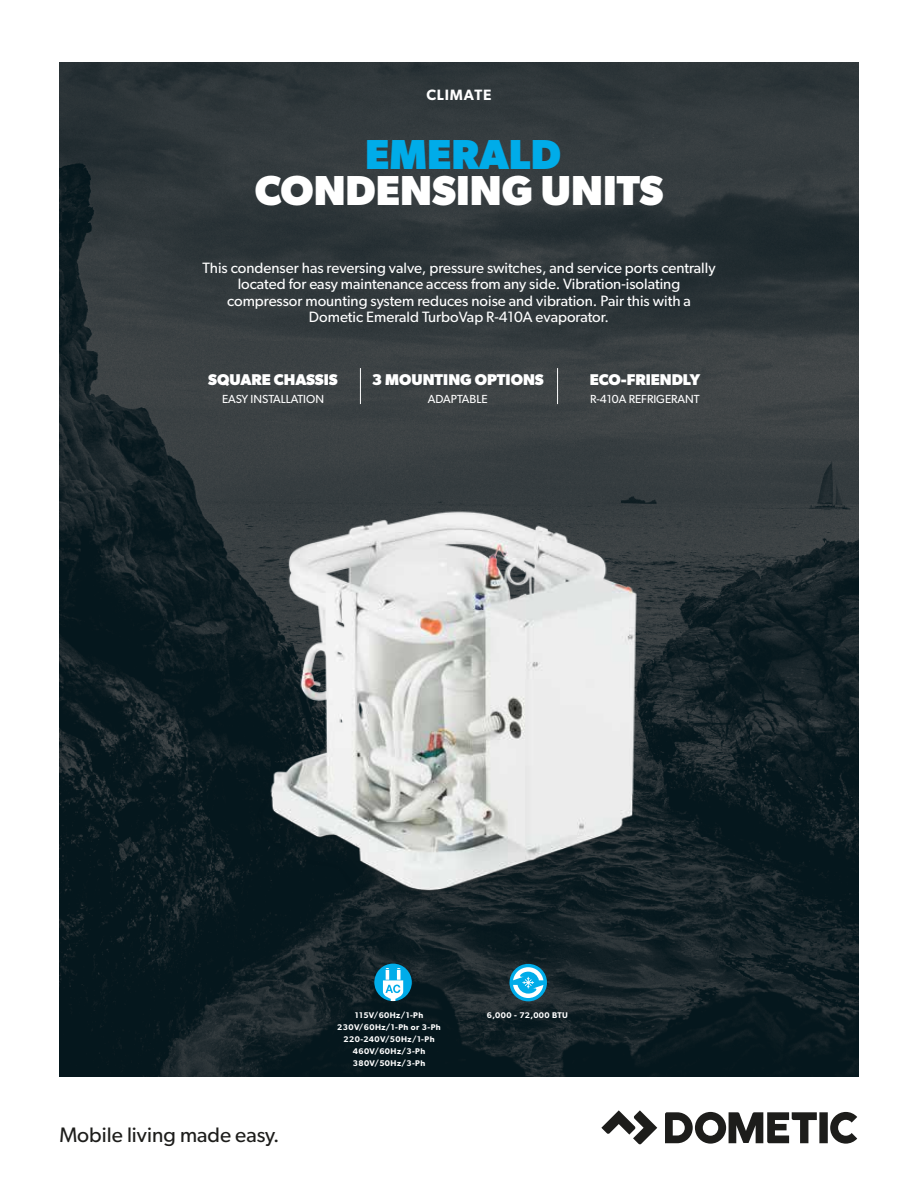
<style>
.page{position:relative;width:918px;height:1188px;background:#fff}
.page>*{position:absolute;margin:0;border:0;box-sizing:border-box;transform-origin:0 0}
.t1{font:700 42px "Gibson";color:#fff}
.t2{font:700 42px "Gibson";color:#00ace9}
.t3{font:21px "Gibson";color:#1d1d1b}
.t4{font:700 15.6px "Gibson";color:#fff}
.t5{font:15px/16.5px "Gibson";color:#fff;text-align:center}
.t6{font:600 15px "Gibson";letter-spacing:.05em;color:#fff}
.t7{font:11.7px "Gibson";color:#fff}
.t8{font:600 8.25px/12px "Gibson";letter-spacing:.05em;color:#fff;text-align:center}
</style>
<div class="page">
<img style="left:59px;top:63px;width:800px;height:1014px">
<img style="left:214px;top:438px;width:490px;height:490px">
<hr style="left:360px;top:368px;width:1px;height:36px;background:#fff">
<hr style="left:557px;top:368px;width:1px;height:36px;background:#fff">
<svg style="left:601px;top:1110px;width:56px;height:34px"></svg>
<svg style="left:665px;top:1112px;width:192px;height:32px"></svg>
<div style="left:510px;top:964px;width:37px;height:37px;background:#00ace9;border-radius:50%"></div>
<svg style="left:513px;top:967px;width:30px;height:31px"></svg>
<div style="left:374px;top:964px;width:38px;height:37px;background:#00ace9;border-radius:50%"></div>
<svg style="left:383px;top:968px;width:20px;height:33px"></svg>
<p class="t6" style="left:426px;top:86px;width:67px">CLIMATE</p>
<h1 class="t2" style="left:365px;top:129px;width:197px">EMERALD</h1>
<h1 class="t1" style="left:255px;top:165px;width:410px">CONDENSING UNITS</h1>
<p class="t5" style="left:202px;top:259px;width:515px">This condenser has reversing valve, pressure switches, and service ports centrally located for easy maintenance access from any side. Vibration-isolating compressor mounting system reduces noise and vibration. Pair this with a Dometic Emerald TurboVap R-410A evaporator.</p>
<p class="t4" style="left:208px;top:370px;width:131px">SQUARE CHASSIS</p>
<p class="t7" style="left:222px;top:392px;width:103px">EASY INSTALLATION</p>
<p class="t4" style="left:372px;top:370px;width:174px">3 MOUNTING OPTIONS</p>
<p class="t7" style="left:428px;top:392px;width:61px">ADAPTABLE</p>
<p class="t4" style="left:590px;top:370px;width:112px">ECO-FRIENDLY</p>
<p class="t7" style="left:590px;top:392px;width:111px">R-410A REFRIGERANT</p>
<h2 class="t3" style="left:59px;top:1122px;width:222px">Mobile living made easy.</h2>
<p class="t8" style="left:337px;top:1009px;width:105px">115V/60Hz/1-Ph<br>230V/60Hz/1-Ph or 3-Ph<br>220-240V/50Hz/1-Ph<br>460V/60Hz/3-Ph<br>380V/50Hz/3-Ph</p>
<p class="t8" style="left:487px;top:1009px;width:83px">6,000 - 72,000 BTU</p>
</div>
